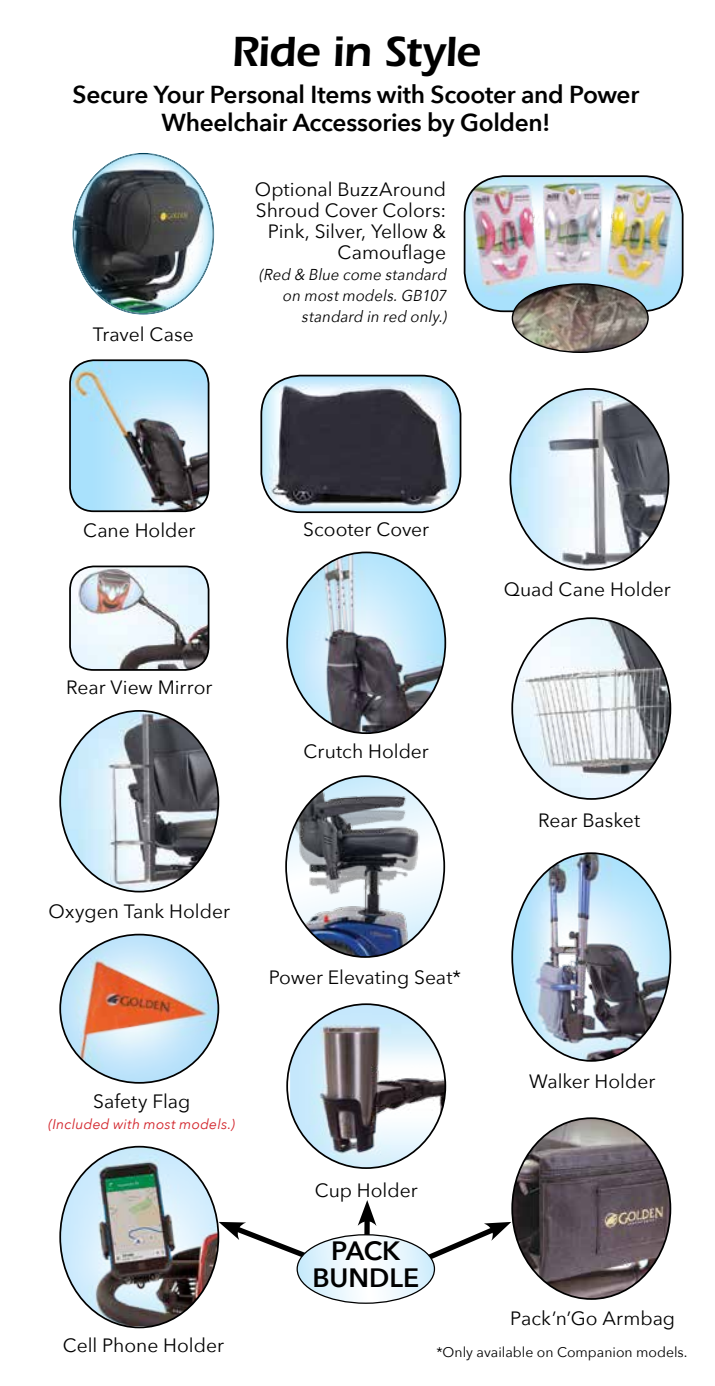
<style>
.page{position:relative;width:715px;height:1386px;background:#fff}
.page>*{position:absolute;margin:0;border:0;box-sizing:border-box;transform-origin:0 0}
.t1{font:600 43.75px "ITC Eras Std";letter-spacing:-.025em;color:#000}
.t2{font:600 26.43px/26.4px "Avenir Next";color:#000;text-align:center}
.t3{font:600 24.5px/28px "Avenir Next";letter-spacing:-.015em;color:#000;text-align:center}
.t4{font:19.25px/21px "Avenir Next";color:#000;text-align:right}
.t5{font:italic 15.75px/21px "Avenir Next";color:#000;text-align:right;scale:.94 1}
.t6{font:14px "Avenir Next";color:#000}
.t7{font:italic 14px "Avenir Next";letter-spacing:.015em;color:#d2232a}
</style>
<div class="page">
<img style="left:290px;top:1005px;width:155px;height:163px">
<img style="left:513px;top:618px;width:157px;height:181px">
<img style="left:60px;top:935px;width:158px;height:148px">
<img style="left:512px;top:853px;width:158px;height:208px">
<img style="left:512px;top:389px;width:156px;height:181px">
<img style="left:61px;top:711px;width:157px;height:181px">
<img style="left:288px;top:552px;width:157px;height:181px">
<img style="left:286px;top:776px;width:158px;height:181px">
<img style="left:62px;top:1147px;width:156px;height:179px">
<svg style="left:218px;top:1200px;width:293px;height:103px"></svg>
<img style="left:513px;top:1118px;width:157px;height:181px">
<img style="left:466px;top:176px;width:216px;height:135px">
<div style="left:463px;top:175px;width:220px;height:137px;border:2px solid #000;border-radius:39px"></div>
<img style="left:261px;top:376px;width:199px;height:136px">
<div style="left:260px;top:375px;width:201px;height:138px;border:2px solid #000;border-radius:39px"></div>
<img style="left:512px;top:284px;width:135px;height:68px">
<img style="left:71px;top:360px;width:137px;height:151px">
<div style="left:69px;top:359px;width:140px;height:153px;border:2px solid #000;border-radius:24px"></div>
<img style="left:70px;top:566px;width:138px;height:104px">
<div style="left:69px;top:566px;width:140px;height:105px;border:2px solid #000;border-radius:24px"></div>
<div style="left:71px;top:152px;width:146px;height:165px;background:#00aeef;opacity:.75"></div>
<h1 class="t1" style="left:231px;top:27px;width:250px">Ride in Style</h1>
<p class="t3" style="left:73px;top:80px;width:567px">Secure Your Personal Items with Scooter and Power<br>Wheelchair Accessories by Golden!</p>
<p class="t4" style="left:93px;top:323px;width:102px">Travel Case</p>
<p class="t4" style="left:255px;top:178px;width:193px">Optional BuzzAround<br>Shroud Cover Colors:<br>Pink, Silver, Yellow &amp;<br>Camouflage</p>
<p class="t5" style="left:259px;top:264px;width:205px">(Red &amp; Blue come standard on mostmodels.GB107 standard in red only.)</p>
<p class="t4" style="left:83px;top:519px;width:114px">Cane Holder</p>
<p class="t4" style="left:303px;top:518px;width:127px">Scooter Cover</p>
<p class="t4" style="left:66px;top:676px;width:147px">Rear View Mirror</p>
<p class="t4" style="left:303px;top:740px;width:127px">Crutch Holder</p>
<p class="t4" style="left:49px;top:900px;width:183px">Oxygen Tank Holder</p>
<p class="t4" style="left:268px;top:966px;width:194px">Power Elevating Seat*</p>
<p class="t4" style="left:93px;top:1090px;width:99px">Safety Flag</p>
<p class="t7" style="left:48px;top:1112px;width:188px">(Included with most models.)</p>
<p class="t4" style="left:314px;top:1179px;width:104px">Cup Holder</p>
<h2 class="t2" style="left:312px;top:1237px;width:108px">PACK<br>BUNDLE</h2>
<p class="t4" style="left:503px;top:578px;width:168px">Quad Cane Holder</p>
<p class="t4" style="left:537px;top:809px;width:104px">Rear Basket</p>
<p class="t4" style="left:529px;top:1070px;width:127px">Walker Holder</p>
<p class="t4" style="left:510px;top:1307px;width:166px">Pack’n’Go Armbag</p>
<p class="t4" style="left:63px;top:1334px;width:163px">Cell Phone Holder</p>
<p class="t6" style="left:436px;top:1340px;width:252px">*Only available on Companion models.</p>
</div>
